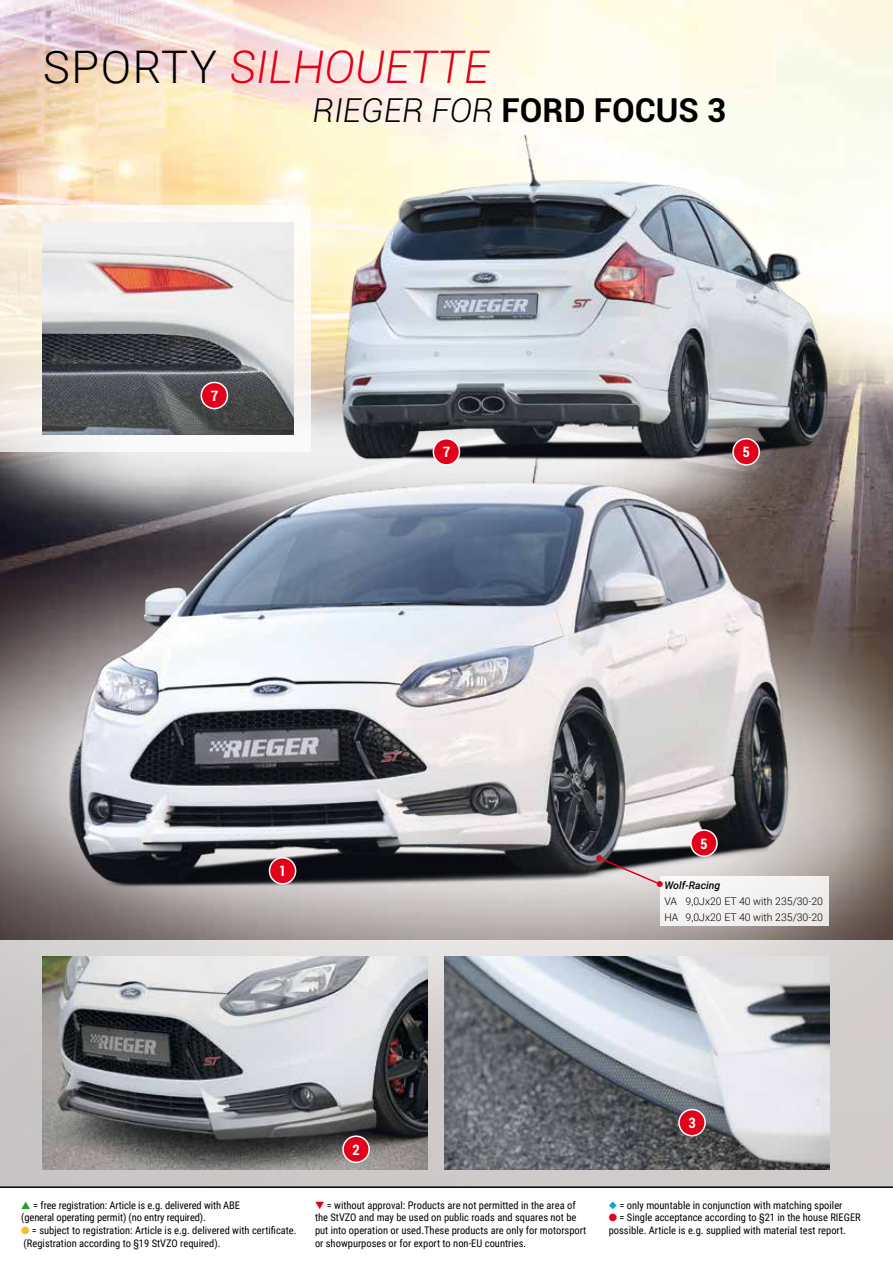
<style>
.page{position:relative;width:893px;height:1263px;background:#fff}
.page>*{position:absolute;margin:0;border:0;box-sizing:border-box;transform-origin:0 0}
.t1{font:italic 300 45px "Roboto";color:#e2001a}
.t2{font:700 33px "Roboto";color:#000}
.t3{font:700 condensed 15px "Roboto";color:#fff}
.t4{font:10.5px/12.6px "Roboto Condensed";color:#000}
.t5{font:300 10.5px/16.2px "Roboto";color:#000}
.t6{font:italic 500 10.5px "Roboto";color:#000}
.s1{font-style:normal;color:#000}
.s2{font-weight:300;font-style:italic}
.s3{color:#1fa12e}
.s4{color:#fabc20}
.s5{color:#e2001a}
.s6{color:#00a6de}
</style>
<div class="page">
<img style="left:0;top:0;width:656px;height:85px">
<img style="left:0;top:452px;width:893px;height:488px">
<svg style="left:0;top:940px;width:893px;height:246px;background:#d0cdcc"></svg>
<svg style="left:0;top:205px;width:235px;height:247px"></svg>
<img style="left:43px;top:957px;width:384px;height:212px">
<img style="left:444px;top:957px;width:385px;height:212px">
<img style="left:43px;top:222px;width:192px;height:213px">
<img style="left:235px;top:135px;width:658px;height:398px">
<div style="left:661px;top:877px;width:168px;height:49px;background:#f3f2f2"></div>
<svg style="left:596px;top:855px;width:67px;height:32px;background:#99888b"></svg>
<div style="left:433px;top:439px;width:26px;height:26px;background:#e2001a;border-radius:50%"></div>
<div style="left:433px;top:438px;width:27px;height:28px;border:2px solid #fff;border-radius:50%"></div>
<div style="left:201px;top:382px;width:26px;height:27px;background:#e2001a;border-radius:50%"></div>
<div style="left:201px;top:382px;width:27px;height:27px;border:2px solid #fff;border-radius:50%"></div>
<div style="left:269px;top:858px;width:27px;height:26px;background:#e2001a;border-radius:50%"></div>
<div style="left:269px;top:857px;width:27px;height:28px;border:2px solid #fff;border-radius:50%"></div>
<div style="left:343px;top:1136px;width:26px;height:26px;background:#e2001a;border-radius:50%"></div>
<div style="left:342px;top:1135px;width:28px;height:28px;border:2px solid #fff;border-radius:50%"></div>
<div style="left:679px;top:1109px;width:26px;height:27px;background:#e2001a;border-radius:50%"></div>
<div style="left:678px;top:1109px;width:28px;height:27px;border:2px solid #fff;border-radius:50%"></div>
<div style="left:733px;top:439px;width:26px;height:26px;background:#e2001a;border-radius:50%"></div>
<div style="left:732px;top:438px;width:28px;height:28px;border:2px solid #fff;border-radius:50%"></div>
<div style="left:691px;top:830px;width:26px;height:26px;background:#e2001a;border-radius:50%"></div>
<div style="left:690px;top:829px;width:28px;height:28px;border:2px solid #fff;border-radius:50%"></div>
<hr style="left:0;top:1186px;width:893px;height:2px;background:#000">
<h1 class="t1" style="left:43px;top:36px;width:447px"><span class="s1">SPORTY</span> SILHOUETTE</h1>
<h2 class="t2" style="left:312px;top:87px;width:415px"><span class="s2">RIEGER FOR</span> FORD FOCUS 3</h2>
<h3 class="t3" style="left:211px;top:386px;width:9px">7</h3>
<h3 class="t3" style="left:443px;top:442px;width:9px">7</h3>
<h3 class="t3" style="left:742px;top:442px;width:9px">5</h3>
<h3 class="t3" style="left:279px;top:861px;width:9px">1</h3>
<h3 class="t3" style="left:700px;top:833px;width:9px">5</h3>
<p class="t6" style="left:664px;top:878px;width:57px">Wolf-Racing</p>
<p class="t5" style="left:664px;top:893px;width:160px">VA 9,0Jx20 ET 40 with 235/30-20<br>HA 9,0Jx20 ET 40 with 235/30-20</p>
<p class="t4" style="left:21px;top:1198px;width:220px"><span class="s3">▲</span> = free registration: Article is e.g. delivered with ABE (general operating permit) (no entry required).</p>
<p class="t4" style="left:21px;top:1223px;width:277px"><span class="s4">●</span> = subject to registration: Article is e.g. delivered with certificate. (Registration according to §19 StVZO required).</p>
<h3 class="t3" style="left:352px;top:1139px;width:9px">2</h3>
<h3 class="t3" style="left:688px;top:1113px;width:9px">3</h3>
<p class="t4" style="left:315px;top:1198px;width:273px"><span class="s5">▼</span> = without approval: Products are not permitted in the area of the StVZO and may be used on public roads and squares not be put into operation or used.These products are only for motorsport or showpurposes or for export to non-EU countries.</p>
<p class="t4" style="left:609px;top:1198px;width:235px"><span class="s6">◆</span> = only mountable in conjunction with matching spoiler</p>
<p class="t4" style="left:609px;top:1211px;width:254px"><span class="s5">●</span> = Single acceptance according to §21 in the house RIEGER possible. Article is e.g. supplied with material test report.</p>
</div>
